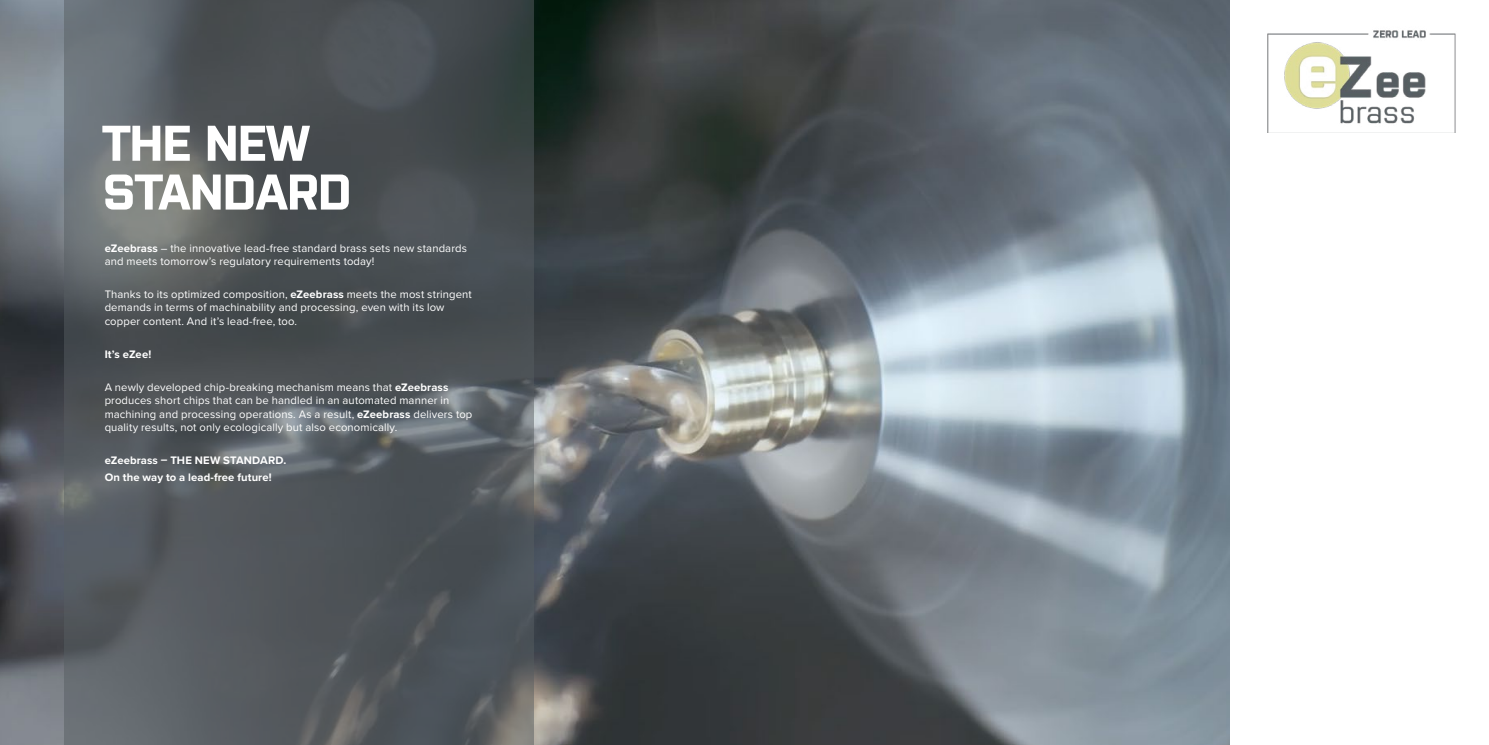
<style>
.page{position:relative;width:1489px;height:745px;background:#fff}
.page>*{position:absolute;margin:0;border:0;box-sizing:border-box;transform-origin:0 0}
.t1{font:700 50px/48.8px "Purista";letter-spacing:-.02em;color:#fff}
.t2{font:11.25px/13.1px "Proxima Nova";letter-spacing:.01em;color:#fff}
.t3{font:700 11.25px/16.6px "Proxima Nova";letter-spacing:.01em;color:#fff}
.s1{font-weight:700}
</style>
<div class="page">
<img style="left:0;top:0;width:1228px;height:744px">
<svg style="left:64px;top:0;width:469px;height:744px;background:#52575b"></svg>
<img style="left:1267px;top:30px;width:189px;height:103px">
<h1 class="t1" style="left:102px;top:118px;width:251px">THE NEW<br>STANDARD</h1>
<p class="t2" style="left:105px;top:241px;width:364px"><span class="s1">eZeebrass</span> – the innovative lead-free standard brass sets new standards and meets tomorrow’s regulatory requirements today!</p>
<p class="t2" style="left:105px;top:287px;width:369px">Thanks to its optimized composition, <span class="s1">eZeebrass</span> meets the most stringent demands in terms of machinability and processing, even with its low copper content. And it’s lead-free, too.</p>
<p class="t3" style="left:105px;top:345px;width:48px">It’s eZee!</p>
<p class="t2" style="left:105px;top:380px;width:369px">A newly developed chip-breaking mechanism means that <span class="s1">eZeebrass </span>produces short chips that can be handled in an automated manner in machining and processing operations. As a result, <span class="s1">eZeebrass</span> delivers top quality results, not only ecologically but also economically.</p>
<p class="t3" style="left:105px;top:451px;width:183px">eZeebrass – THE NEW STANDARD.<br>On the way to a lead-free future!</p>
</div>
